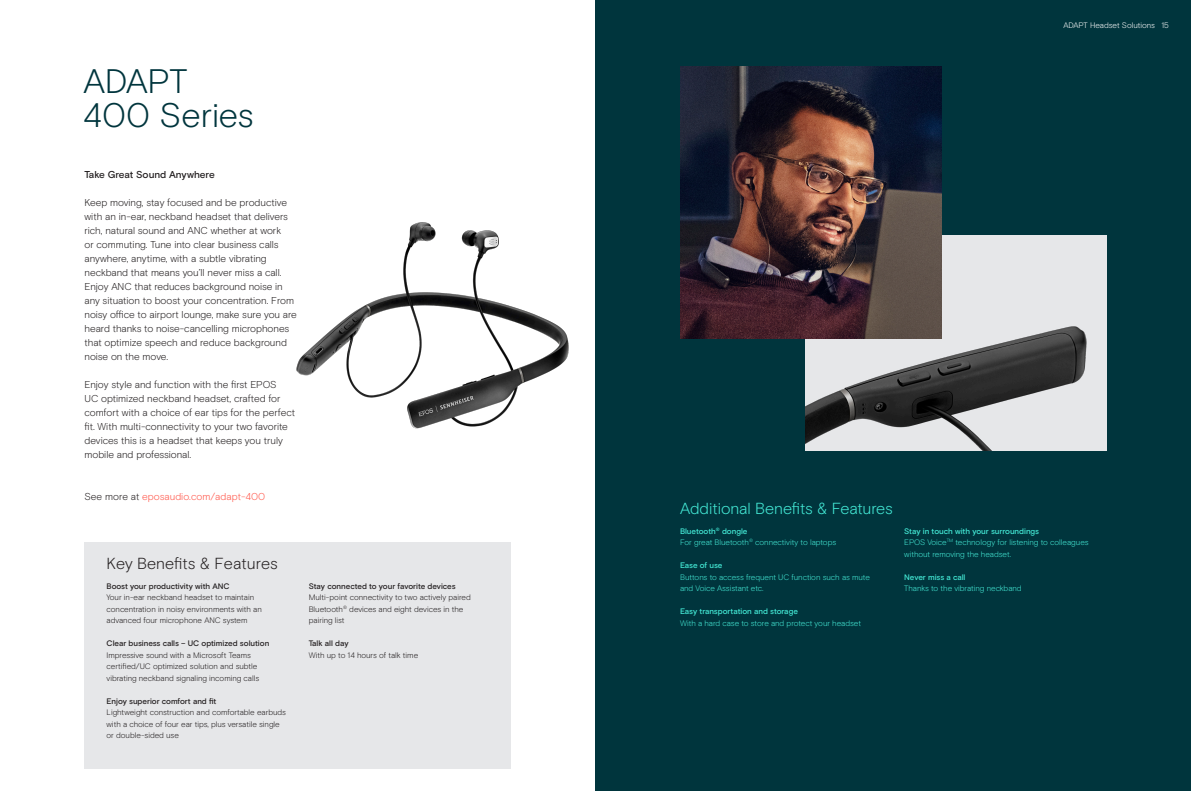
<style>
.page{position:relative;width:1191px;height:791px;background:#fff}
.page>*{position:absolute;margin:0;border:0;box-sizing:border-box;transform-origin:0 0}
.Title_5{font:300 34px/34px "EPOS Basis";letter-spacing:-.005em;color:#00353d}
.EPOS_headline_22_reg{font:300 16px "EPOS Basis";letter-spacing:-.01em;color:#44ead6}
.EPOS_lead_intro_12_5{font:300 16px "EPOS Basis";color:#231f20}
.Leadtext{font:300 10px/14px "EPOS Basis";letter-spacing:-.005em;color:#231f20}
.Leadtext-2{font:300 10px "EPOS Basis";color:#ff5549}
.Leadtext-3{font:500 10px "EPOS Basis";letter-spacing:-.005em;color:#231f20}
.Smalltext{font:300 8px/11.5px "EPOS Basis";letter-spacing:-.005em;color:#231f20}
.Smalltext_List{font:300 8px/11.5px "EPOS Basis";letter-spacing:-.005em;color:#44ead6}
.Smalltext-2{font:500 8px "EPOS Basis";letter-spacing:-.005em;color:#231f20}
.Smalltext_List-2{font:500 8px "EPOS Basis";letter-spacing:-.005em;color:#44ead6}
.t1{font:300 8px "EPOS Basis";letter-spacing:-.005em;color:#fff}
.s1{color:#231f20}
</style>
<div class="page">
<div style="left:595px;top:0;width:596px;height:791px;background:#00353d"></div>
<img style="left:296px;top:222px;width:273px;height:207px">
<div style="left:805px;top:235px;width:301px;height:216px;background:#e6e7e9"></div>
<img style="left:805px;top:235px;width:282px;height:216px">
<img style="left:680px;top:66px;width:261px;height:272px">
<div style="left:85px;top:542px;width:426px;height:227px;background:#e6e7e9"></div>
<p class="Title_5" style="left:83px;top:64px;width:172px">ADAPT<br>400 Series</p>
<p class="Leadtext-3" style="left:85px;top:169px;width:132px">Take Great Sound Anywhere</p>
<p class="Leadtext" style="left:85px;top:196px;width:214px">Keep moving, stay focused and be productive with an in-ear, neckband headset that delivers rich, natural sound and ANC whether at work<br>or commuting. Tune into clear business calls anywhere, anytime, with a subtle vibrating neckband that means you’ll never miss a call.<br>Enjoy ANC that reduces background noise in any situation to boost your concentration. From noisy office to airport lounge, make sure you are heard thanks to noise-cancelling microphones that optimize speech and reduce background noise on the move.</p>
<p class="Leadtext" style="left:85px;top:378px;width:212px">Enjoy style and function with the first EPOS<br>UC optimized neckband headset, crafted for comfort with a choice of ear tips for the perfect fit. With multi-connectivity to your two favorite devices this is a headset that keeps you truly mobile and professional.</p>
<p class="Leadtext-2" style="left:85px;top:491px;width:182px"><span class="s1">See more at</span> eposaudio.com/adapt-400</p>
<p class="EPOS_lead_intro_12_5" style="left:107px;top:554px;width:173px">Key Benefits &amp; Features</p>
<p class="Smalltext-2" style="left:107px;top:581px;width:124px">Boost your productivity with ANC</p>
<p class="Smalltext" style="left:107px;top:592px;width:157px">Your in-ear neckband headset to maintain concentration in noisy environments with an advanced four microphone ANC system</p>
<p class="Smalltext-2" style="left:107px;top:639px;width:164px">Clear business calls – UC optimized solution</p>
<p class="Smalltext" style="left:107px;top:649px;width:154px">Impressive sound with a Microsoft Teams certified/UC optimized solution and subtle vibrating neckband signaling incoming calls</p>
<p class="Smalltext-2" style="left:107px;top:696px;width:111px">Enjoy superior comfort and fit</p>
<p class="Smalltext" style="left:107px;top:707px;width:181px">Lightweight construction and comfortable earbuds with a choice of four ear tips, plus versatile single or double-sided use</p>
<p class="Smalltext-2" style="left:309px;top:581px;width:148px">Stay connected to your favorite devices</p>
<p class="Smalltext" style="left:309px;top:592px;width:164px">Multi-point connectivity to two actively paired<br>Bluetooth<sup>®</sup> devices and eight devices in the pairing list</p>
<p class="Smalltext-2" style="left:309px;top:639px;width:41px">Talk all day</p>
<p class="Smalltext" style="left:309px;top:649px;width:111px">With up to 14 hours of talk time</p>
<p class="t1" style="left:1063px;top:21px;width:107px">ADAPT Headset Solutions 15</p>
<p class="EPOS_headline_22_reg" style="left:680px;top:499px;width:214px">Additional Benefits &amp; Features</p>
<p class="Smalltext_List-2" style="left:680px;top:526px;width:69px">Bluetooth<sup>®</sup> dongle</p>
<p class="Smalltext_List" style="left:680px;top:537px;width:158px">For great Bluetooth<sup>®</sup> connectivity to laptops</p>
<p class="Smalltext_List-2" style="left:680px;top:561px;width:44px">Ease of use</p>
<p class="Smalltext_List" style="left:680px;top:571px;width:191px">Buttons to access frequent UC function such as mute and Voice Assistant etc.</p>
<p class="Smalltext_List-2" style="left:680px;top:607px;width:119px">Easy transportation and storage</p>
<p class="Smalltext_List" style="left:680px;top:617px;width:182px">With a hard case to store and protect your headset</p>
<p class="Smalltext_List-2" style="left:904px;top:526px;width:136px">Stay in touch with your surroundings</p>
<p class="Smalltext_List" style="left:904px;top:537px;width:186px">EPOS Voice<sup>TM</sup> technology for listening to colleagues without removing the headset.</p>
<p class="Smalltext_List-2" style="left:904px;top:572px;width:63px">Never miss a call</p>
<p class="Smalltext_List" style="left:904px;top:583px;width:119px">Thanks to the vibrating neckband</p>
</div>
